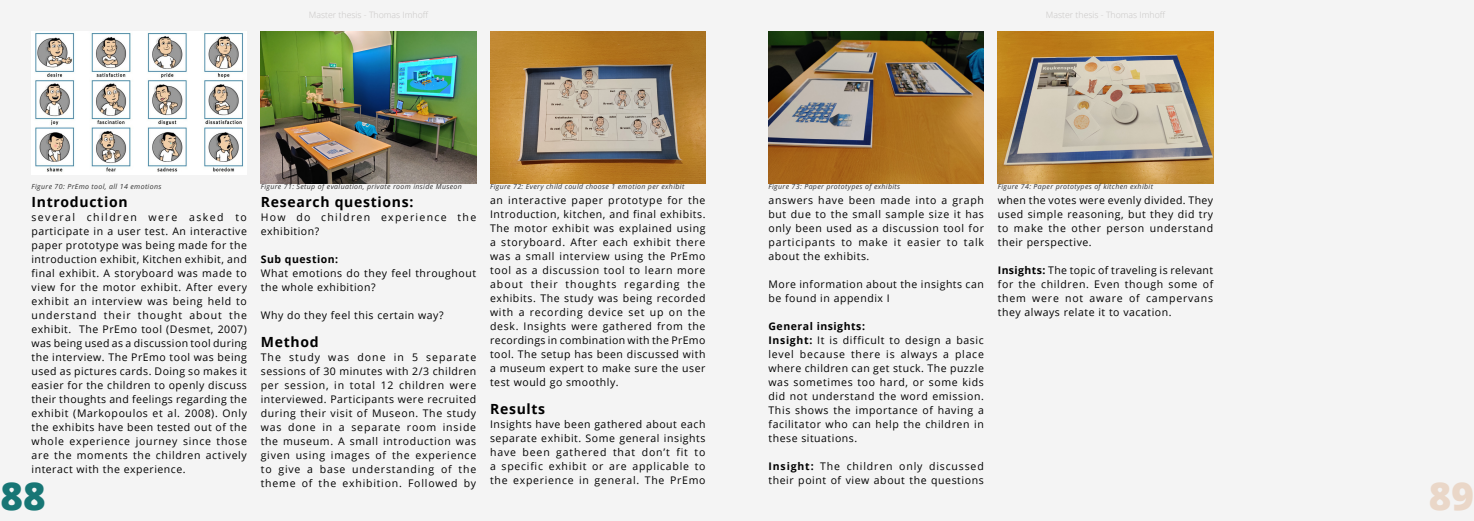
<style>
.page{position:relative;width:1474px;height:521px;background:#fff}
.page>*{position:absolute;margin:0;border:0;box-sizing:border-box;transform-origin:0 0}
.t1{font:800 38.5px "Open Sans";color:#177675}
.t2{font:800 38.5px "Open Sans";color:#ead7c8}
.t3{font:700 14px "Open Sans";letter-spacing:.05em;color:#000}
.t4{font:10.5px/14px "Open Sans";letter-spacing:.06em;color:#000;text-align:justify}
.t5{font:10.5px/14px "Open Sans";letter-spacing:.125em;color:#000}
.t6{font:700 10.5px "Open Sans";letter-spacing:.05em;color:#000}
.t7{font:300 8.75px "Open Sans";color:#c7c5c4}
.t8{font:italic 7px "Open Sans";letter-spacing:.05em;color:#323232}
.s1{font-weight:700}
</style>
<div class="page">
<div style="left:0;top:0;width:736px;height:520px;background:#f4f4f4"></div>
<div style="left:737px;top:0;width:736px;height:520px;background:#f4f4f4"></div>
<img style="left:997px;top:32px;width:216px;height:152px">
<img style="left:768px;top:32px;width:215px;height:152px">
<img style="left:490px;top:32px;width:215px;height:152px">
<img style="left:32px;top:32px;width:215px;height:143px">
<img style="left:261px;top:32px;width:215px;height:152px">
<p class="t7" style="left:309px;top:9px;width:121px">Master thesis - Thomas Imhoff</p>
<p class="t7" style="left:1045px;top:9px;width:121px">Master thesis - Thomas Imhoff</p>
<p class="t8" style="left:32px;top:182px;width:131px">Figure 70: PrEmo tool, all 14 emotions</p>
<p class="t8" style="left:261px;top:182px;width:202px">Figure 71: Setup of evaluation, private room inside Museon</p>
<p class="t8" style="left:490px;top:182px;width:196px">Figure 72: Every child could choose 1 emotion per exhibit</p>
<p class="t8" style="left:768px;top:182px;width:133px">Figure 73: Paper prototypes of exhibits</p>
<p class="t8" style="left:997px;top:182px;width:157px">Figure 74: Paper prototypes of kitchen exhibit</p>
<p class="t4" style="left:490px;top:193px;width:217px">an interactive paper prototype for the Introduction, kitchen, and final exhibits.<br>The motor exhibit was explained using a storyboard. After each exhibit there was a small interview using the PrEmo tool as a discussion tool to learn more about their thoughts regarding the exhibits. The study was being recorded with a recording device set up on the desk. Insights were gathered from the recordings in combination with the PrEmo tool. The setup has been discussed with a museum expert to make sure the user test would go smoothly.</p>
<h2 class="t3" style="left:490px;top:399px;width:57px">Results</h2>
<p class="t4" style="left:490px;top:417px;width:217px">Insights have been gathered about each separate exhibit. Some general insights have been gathered that don’t fit to a specific exhibit or are applicable to the experience in general. The PrEmo</p>
<p class="t4" style="left:997px;top:193px;width:217px">when the votes were evenly divided. They used simple reasoning, but they did try to make the other person understand their perspective.</p>
<p class="t4" style="left:997px;top:263px;width:217px"><span class="s1">Insights:</span> The topic of traveling is relevant for the children. Even though some of them were not aware of campervans they always relate it to vacation.</p>
<p class="t4" style="left:768px;top:193px;width:217px">answers have been made into a graph but due to the small sample size it has only been used as a discussion tool for participants to make it easier to talk about the exhibits.</p>
<p class="t4" style="left:768px;top:277px;width:217px">More information about the insights can be found in appendix I</p>
<p class="t4" style="left:768px;top:319px;width:217px;text-align:left"><span class="s1">General insights:<br>Insight:</span> It is difficult to design a basic level because there is always a place where children can get stuck. The puzzle was sometimes too hard, or some kids did not understand the word emission.<br>This shows the importance of having a facilitator who can help the children in these situations.</p>
<p class="t4" style="left:768px;top:459px;width:217px"><span class="s1">Insight:</span> The children only discussed their point of view about the questions</p>
<h2 class="t3" style="left:32px;top:192px;width:98px">Introduction</h2>
<p class="t4" style="left:32px;top:210px;width:217px">several children were asked to participate in a user test. An interactive paper prototype was being made for the introduction exhibit, Kitchen exhibit, and final exhibit. A storyboard was made to view for the motor exhibit. After every exhibit an interview was being held to understand their thought about the exhibit. The PrEmo tool (Desmet, 2007) was being used as a discussion tool during the interview. The PrEmo tool was being used as pictures cards. Doing so makes it easier for the children to openly discuss their thoughts and feelings regarding the exhibit (Markopoulos et al. 2008). Only the exhibits have been tested out of the whole experience journey since those are the moments the children actively interact with the experience.</p>
<h2 class="t3" style="left:261px;top:192px;width:154px">Research questions:</h2>
<p class="t5" style="left:261px;top:210px;width:217px">How do children experience the exhibition?</p>
<p class="t6" style="left:261px;top:251px;width:79px">Sub question:</p>
<p class="t4" style="left:261px;top:266px;width:217px">What emotions do they feel throughout the whole exhibition?</p>
<p class="t4" style="left:261px;top:308px;width:184px">Why do they feel this certain way?</p>
<h2 class="t3" style="left:261px;top:332px;width:59px">Method</h2>
<p class="t4" style="left:261px;top:350px;width:217px">The study was done in 5 separate sessions of 30 minutes with 2/3 children per session, in total 12 children were interviewed. Participants were recruited during their visit of Museon. The study was done in a separate room inside the museum. A small introduction was given using images of the experience to give a base understanding of the theme of the exhibition. Followed by</p>
<h1 class="t1" style="left:0;top:466px;width:47px">88</h1>
<h1 class="t2" style="left:1428px;top:466px;width:47px">89</h1>
</div>
